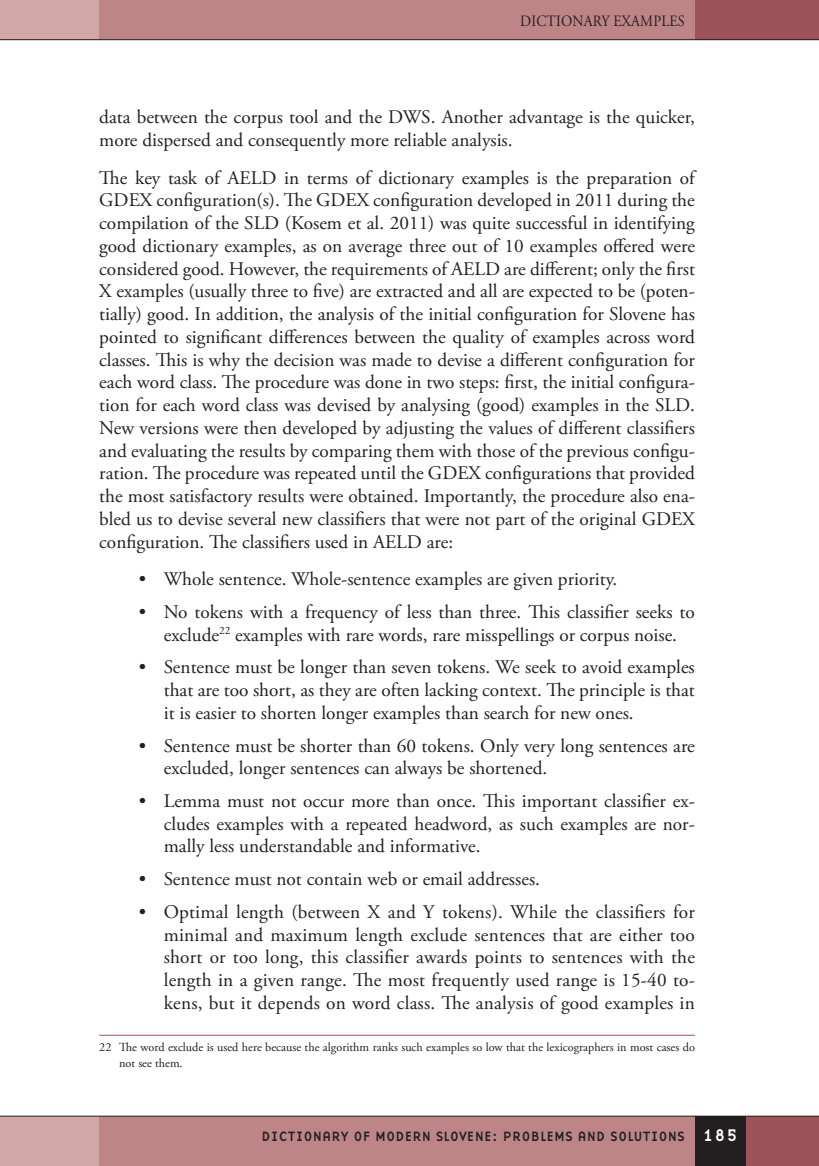
<style>
.page{position:relative;width:819px;height:1166px;background:#fff}
.page>*{position:absolute;margin:0;border:0;box-sizing:border-box;transform-origin:0 0}
.List_Paragraph{font:19.25px/22.8px "Adobe Garamond Pro";color:#231f20;text-align:justify}
.t1{font:17.5px "Base Nine";color:#fff}
.t2{font:15.75px "Adobe Garamond Pro";letter-spacing:.015em;color:#231f20;scale:.9 1}
.t3{font:14px "Base Nine";color:#231f20}
.opombe{font:12.25px/15.8px "Adobe Garamond Pro";color:#231f20}
</style>
<div class="page">
<div style="left:99px;top:0;width:596px;height:40px;background:#be8587"></div>
<div style="left:74px;top:1116px;width:620px;height:50px;background:#be8587"></div>
<div style="left:0;top:1116px;width:99px;height:50px;background:#d2a7a8"></div>
<div style="left:0;top:0;width:99px;height:40px;background:#d2a7a8"></div>
<div style="left:745px;top:1116px;width:74px;height:50px;background:#9d5458"></div>
<div style="left:694px;top:1116px;width:51px;height:50px;background:#231f20"></div>
<div style="left:694px;top:0;width:125px;height:40px;background:#9d5458"></div>
<hr style="left:0;top:39px;width:819px;height:1px;background:#231f20">
<hr style="left:0;top:1116px;width:819px;height:1px;background:#231f20">
<hr style="left:99px;top:1035px;width:595px;height:1px;background:#9d5458">
<p class="t2" style="left:520px;top:11px;width:184px">DICTIONARY EXAMPLES</p>
<p class="List_Paragraph" style="left:99px;top:106px;width:597px">data between the corpus tool and the DWS. Another advantage is the quicker, more dispersed and consequently more reliable analysis.</p>
<p class="List_Paragraph" style="left:99px;top:167px;width:597px">The key task of AELD in terms of dictionary examples is the preparation of GDEX configuration(s). The GDEX configuration developed in 2011 during the compilation of the SLD (Kosem et al. 2011) was quite successful in identifying good dictionary examples, as on average three out of 10 examples offered were considered good. However, the requirements of AELD are different; only the first X examples (usually three to five) are extracted and all are expected to be (poten&shy;tially) good. In addition, the analysis of the initial configuration for Slovene has pointed to significant differences between the quality of examples across word classes. This is why the decision was made to devise a different configuration for each word class. The procedure was done in two steps: first, the initial configura&shy;tion for each word class was devised by analysing (good) examples in the SLD.<br>New versions were then developed by adjusting the values of different classifiers and evaluating the results by comparing them with those of the previous configu&shy;ration. The procedure was repeated until the GDEX configurations that provided the most satisfactory results were obtained. Importantly, the procedure also ena&shy;bled us to devise several new classifiers that were not part of the original GDEX configuration. The classifiers used in AELD are:</p>
<p class="List_Paragraph" style="left:139px;top:568px;width:480px">• Whole sentence. Whole-sentence examples are given priority.</p>
<p class="List_Paragraph" style="left:139px;top:601px;width:557px;text-align:center">• No tokens with a frequency of less than three. This classifier seeks to exclude<sup>22</sup> examples with rare words, rare misspellings or corpus noise.</p>
<p class="List_Paragraph" style="left:164px;top:656px;width:532px;text-indent:-25px">• Sentence must be longer than seven tokens. We seek to avoid examples that are too short, as they are often lacking context. The principle is that it is easier to shorten longer examples than search for new ones.</p>
<p class="List_Paragraph" style="left:164px;top:735px;width:532px;text-indent:-25px">• Sentence must be shorter than 60 tokens. Only very long sentences are excluded, longer sentences can always be shortened.</p>
<p class="List_Paragraph" style="left:164px;top:790px;width:532px;text-indent:-25px">• Lemma must not occur more than once. This important classifier ex&shy;cludes examples with a repeated headword, as such examples are nor&shy;mally less understandable and informative.</p>
<p class="List_Paragraph" style="left:139px;top:868px;width:402px">• Sentence must not contain web or email addresses.</p>
<p class="List_Paragraph" style="left:164px;top:901px;width:532px;text-indent:-25px">• Optimal length (between X and Y tokens). While the classifiers for minimal and maximum length exclude sentences that are either too short or too long, this classifier awards points to sentences with the length in a given range. The most frequently used range is 15-40 to&shy;kens, but it depends on word class. The analysis of good examples in</p>
<p class="opombe" style="left:119px;top:1039px;width:577px;text-indent:-20px">22 The word exclude is used here because the algorithm ranks such examples so low that the lexicographers in most cases do not see them.</p>
<p class="t3" style="left:261px;top:1126px;width:425px">DICTIONARY OF MODERN SLOVENE: PROBLEMS AND SOLUTIONS</p>
<p class="t1" style="left:702px;top:1123px;width:37px">185</p>
</div>
